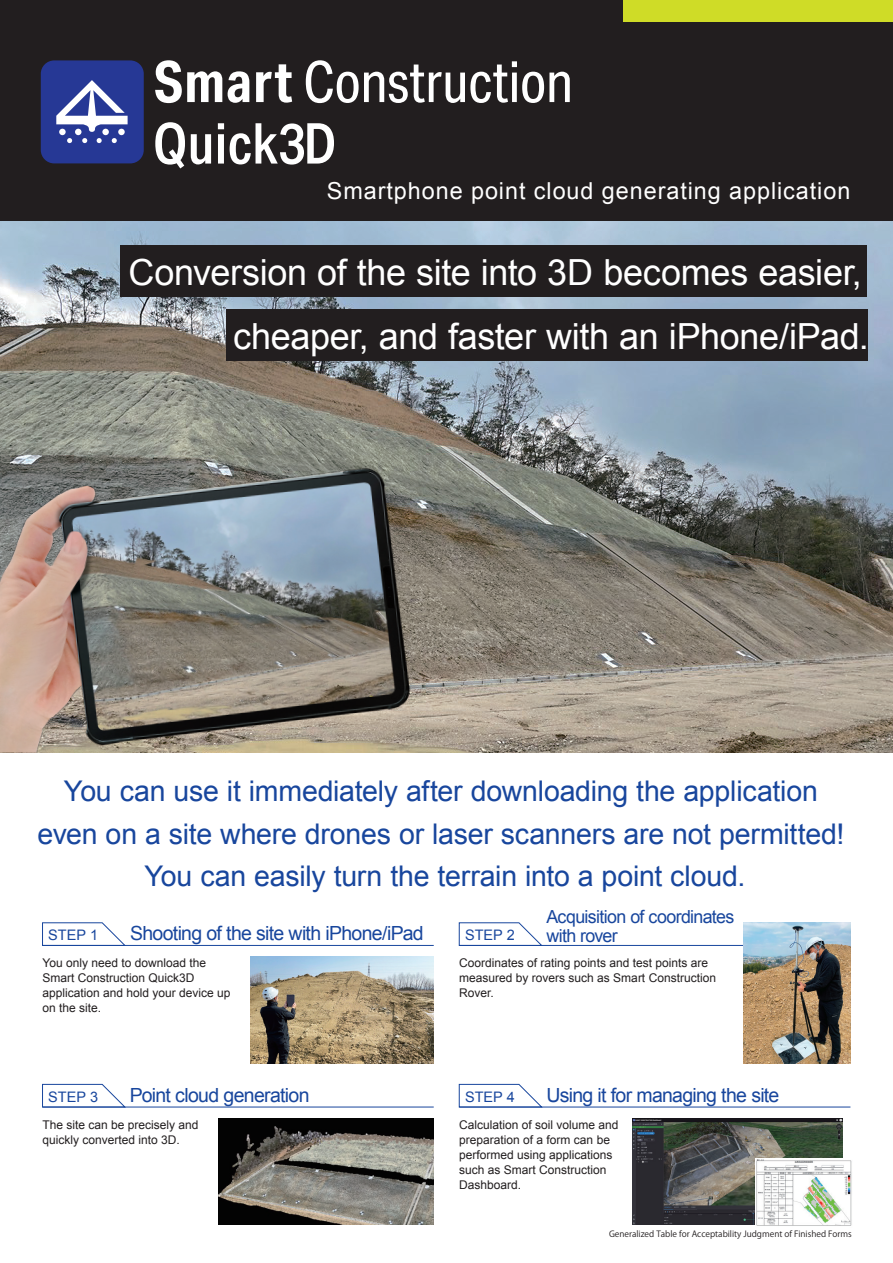
<style>
.page{position:relative;width:893px;height:1263px;background:#fff}
.page>*{position:absolute;margin:0;border:0;box-sizing:border-box;transform-origin:0 0}
.t1{font:36px "Arial";letter-spacing:-.01em;color:#fff}
.t2{font:28.5px/42.5px "Arial";letter-spacing:-.01em;color:#18469d;text-align:center}
.t3{font:23.4px "Arial";letter-spacing:.04em;color:#fff}
.t4{font:19.5px "Arial";letter-spacing:-.035em;color:#18469d}
.t5{font:18px/19.5px "Arial";letter-spacing:-.035em;color:#18469d}
.t6{font:14.55px "Arial";color:#18469d}
.t7{font:12px/15px "Arial";color:#221e1f}
.t8{font:8.55px "Koz Go Pr 6 N";color:#231f20}
</style>
<div class="page">
<div style="left:0;top:0;width:893px;height:221px;background:#221e1f"></div>
<div style="left:623px;top:0;width:270px;height:21px;background:#cfdc27"></div>
<img style="left:0;top:221px;width:893px;height:532px">
<div style="left:120px;top:246px;width:747px;height:51px;background:#221e1f"></div>
<div style="left:226px;top:310px;width:641px;height:51px;background:#221e1f"></div>
<svg style="left:42px;top:922px;width:85px;height:24px"></svg>
<hr style="left:43px;top:945px;width:391px;height:1px;background:#18469d">
<svg style="left:458px;top:922px;width:86px;height:24px"></svg>
<hr style="left:459px;top:945px;width:391px;height:1px;background:#18469d">
<svg style="left:42px;top:1083px;width:85px;height:25px"></svg>
<hr style="left:43px;top:1106px;width:391px;height:1px;background:#18469d">
<img style="left:0;top:425px;width:468px;height:328px">
<svg style="left:458px;top:1083px;width:86px;height:25px"></svg>
<hr style="left:459px;top:1106px;width:391px;height:1px;background:#18469d">
<img style="left:633px;top:1118px;width:210px;height:107px">
<img style="left:756px;top:1159px;width:96px;height:67px">
<img style="left:251px;top:957px;width:183px;height:106px">
<img style="left:743px;top:923px;width:107px;height:140px">
<img style="left:218px;top:1118px;width:216px;height:107px">
<div style="left:41px;top:60px;width:103px;height:103px;background:#263895;border-radius:13px"></div>
<div style="left:102px;top:129px;width:7px;height:6px;background:#fff;border-radius:50%"></div>
<div style="left:118px;top:129px;width:7px;height:6px;background:#fff;border-radius:50%"></div>
<svg style="left:97px;top:138px;width:5px;height:5px"></svg>
<svg style="left:112px;top:138px;width:5px;height:5px"></svg>
<div style="left:75px;top:129px;width:7px;height:6px;background:#fff;border-radius:50%"></div>
<div style="left:59px;top:129px;width:7px;height:6px;background:#fff;border-radius:50%"></div>
<svg style="left:82px;top:138px;width:5px;height:5px"></svg>
<svg style="left:67px;top:138px;width:5px;height:5px"></svg>
<svg style="left:56px;top:80px;width:72px;height:52px"></svg>
<svg style="left:155px;top:122px;width:30px;height:46px"></svg>
<svg style="left:191px;top:134px;width:20px;height:30px"></svg>
<svg style="left:218px;top:123px;width:6px;height:41px"></svg>
<svg style="left:230px;top:123px;width:104px;height:42px"></svg>
<svg style="left:155px;top:60px;width:67px;height:43px"></svg>
<svg style="left:228px;top:71px;width:21px;height:32px"></svg>
<svg style="left:256px;top:64px;width:36px;height:39px"></svg>
<svg style="left:306px;top:60px;width:264px;height:43px"></svg>
<h3 class="t3" style="left:327px;top:176px;width:525px">Smartphone point cloud generating application</h3>
<h1 class="t1" style="left:128px;top:249px;width:735px">Conversion of the site into 3D becomes easier,</h1>
<h1 class="t1" style="left:233px;top:313px;width:637px">cheaper, and faster with an iPhone/iPad.</h1>
<h2 class="t2" style="left:38px;top:770px;width:808px">You can use it immediately after downloading the application even on a site where drones or laser scanners are not permitted!<br>You can easily turn the terrain into a point cloud.</h2>
<h3 class="t4" style="left:130px;top:920px;width:295px">Shooting of the site with iPhone/iPad</h3>
<p class="t6" style="left:48px;top:925px;width:51px">STEP 1</p>
<p class="t6" style="left:465px;top:925px;width:51px">STEP 2</p>
<h3 class="t5" style="left:546px;top:907px;width:189px">Acquisition of coordinates with rover</h3>
<p class="t7" style="left:43px;top:955px;width:190px">You only need to download the<br>Smart Construction Quick3D application and hold your device up on the site.</p>
<p class="t7" style="left:459px;top:955px;width:258px">Coordinates of rating points and test points are measured by rovers such as Smart Construction<br>Rover.</p>
<p class="t6" style="left:48px;top:1087px;width:51px">STEP 3</p>
<h3 class="t4" style="left:130px;top:1082px;width:181px">Point cloud generation</h3>
<p class="t7" style="left:43px;top:1117px;width:158px">The site can be precisely and quickly converted into 3D.</p>
<p class="t6" style="left:465px;top:1087px;width:51px">STEP 4</p>
<h3 class="t4" style="left:546px;top:1082px;width:234px">Using it for managing the site</h3>
<p class="t7" style="left:459px;top:1117px;width:161px">Calculation of soil volume and preparation of a form can be performed using applications such as Smart Construction<br>Dashboard.</p>
<p class="t8" style="left:609px;top:1229px;width:244px">Generalized Table for Acceptability Judgment of Finished Forms</p>
</div>
